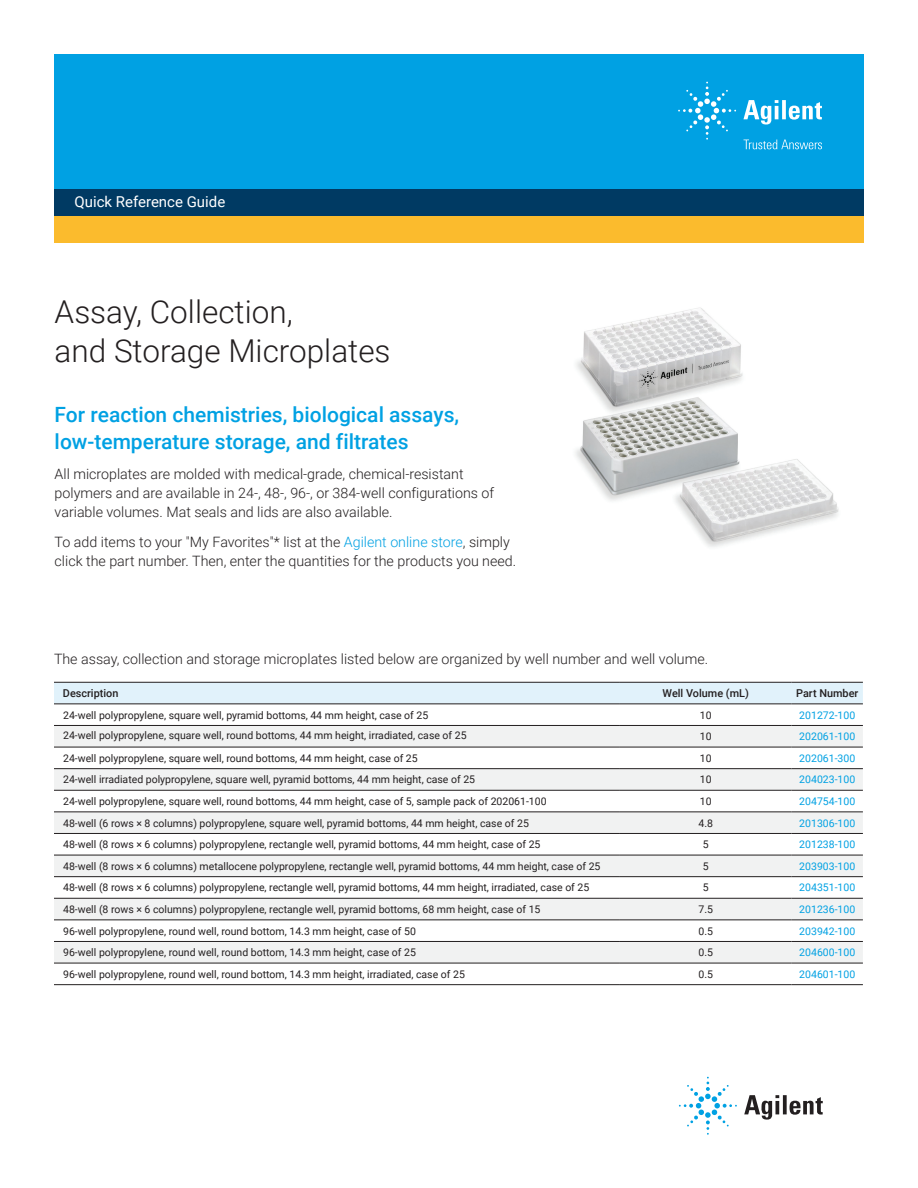
<style>
.page{position:relative;width:918px;height:1188px;background:#fff}
.page>*{position:absolute;margin:0;border:0;box-sizing:border-box;transform-origin:0 0}
.DATA_headline{font:300 31.5px/39px "Roboto";color:#231f20}
.DATA_subhead_large_b{font:500 21px/27px "Roboto";color:#00a1e3}
.DATA_header{font:15px "Roboto";color:#fff}
.DATA_opener_text{font:300 14.25px/18.8px "Roboto";color:#231f20}
.DATA_table_text_head{font:500 10.8px "Roboto";color:#231f20}
.DATA_table_text{font:10.5px "Roboto";color:#231f20}
.DATA_table_text-2{font:10.5px "Roboto";color:#00a1e3}
.s1{color:#00a1e3}
</style>
<div class="page">
<div style="left:54px;top:54px;width:810px;height:135px;background:#00a1e3"></div>
<div style="left:54px;top:216px;width:810px;height:27px;background:#fbbb2d"></div>
<div style="left:54px;top:189px;width:810px;height:27px;background:#003a63"></div>
<img style="left:575px;top:307px;width:264px;height:240px">
<div style="left:54px;top:683px;width:809px;height:21px;background:#e1f2fb"></div>
<svg style="left:54px;top:726px;width:809px;height:64px;fill:#f1f2f2"></svg>
<svg style="left:54px;top:811px;width:566px;height:1px"></svg>
<svg style="left:620px;top:811px;width:243px;height:152px;fill:#f1f2f2"></svg>
<svg style="left:54px;top:813px;width:566px;height:150px;fill:#f1f2f2"></svg>
<hr style="left:54px;top:790px;width:566px;height:1px;background:#231f20">
<hr style="left:620px;top:790px;width:172px;height:1px;background:#231f20">
<hr style="left:792px;top:790px;width:71px;height:1px;background:#231f20">
<hr style="left:54px;top:855px;width:566px;height:1px;background:#231f20">
<hr style="left:620px;top:855px;width:172px;height:1px;background:#231f20">
<hr style="left:792px;top:855px;width:71px;height:1px;background:#231f20">
<hr style="left:54px;top:876px;width:566px;height:1px;background:#231f20">
<hr style="left:620px;top:876px;width:172px;height:1px;background:#231f20">
<hr style="left:792px;top:876px;width:71px;height:1px;background:#231f20">
<hr style="left:54px;top:898px;width:566px;height:1px;background:#231f20">
<hr style="left:620px;top:898px;width:172px;height:1px;background:#231f20">
<hr style="left:792px;top:898px;width:71px;height:1px;background:#231f20">
<hr style="left:54px;top:920px;width:566px;height:1px;background:#231f20">
<hr style="left:620px;top:920px;width:172px;height:1px;background:#231f20">
<hr style="left:792px;top:920px;width:71px;height:1px;background:#231f20">
<hr style="left:54px;top:941px;width:566px;height:1px;background:#231f20">
<hr style="left:620px;top:941px;width:172px;height:1px;background:#231f20">
<hr style="left:792px;top:941px;width:71px;height:1px;background:#231f20">
<hr style="left:54px;top:963px;width:566px;height:1px;background:#231f20">
<hr style="left:620px;top:963px;width:172px;height:1px;background:#231f20">
<hr style="left:792px;top:963px;width:71px;height:1px;background:#231f20">
<hr style="left:54px;top:984px;width:566px;height:1px;background:#231f20">
<hr style="left:620px;top:984px;width:172px;height:1px;background:#231f20">
<hr style="left:792px;top:984px;width:71px;height:1px;background:#231f20">
<hr style="left:54px;top:682px;width:566px;height:1px;background:#231f20">
<hr style="left:620px;top:682px;width:172px;height:1px;background:#231f20">
<hr style="left:792px;top:682px;width:71px;height:1px;background:#231f20">
<hr style="left:54px;top:704px;width:566px;height:1px;background:#231f20">
<hr style="left:620px;top:704px;width:172px;height:1px;background:#231f20">
<hr style="left:792px;top:704px;width:71px;height:1px;background:#231f20">
<hr style="left:620px;top:725px;width:172px;height:1px;background:#231f20">
<hr style="left:792px;top:725px;width:71px;height:1px;background:#231f20">
<hr style="left:620px;top:747px;width:172px;height:1px;background:#231f20">
<hr style="left:792px;top:747px;width:71px;height:1px;background:#231f20">
<hr style="left:54px;top:768px;width:566px;height:1px;background:#231f20">
<hr style="left:620px;top:768px;width:172px;height:1px;background:#231f20">
<hr style="left:792px;top:768px;width:71px;height:1px;background:#231f20">
<hr style="left:54px;top:725px;width:566px;height:1px;background:#231f20">
<hr style="left:54px;top:747px;width:566px;height:1px;background:#231f20">
<hr style="left:54px;top:812px;width:566px;height:1px;background:#231f20">
<hr style="left:620px;top:812px;width:172px;height:1px;background:#231f20">
<hr style="left:792px;top:812px;width:71px;height:1px;background:#231f20">
<hr style="left:54px;top:833px;width:566px;height:1px;background:#231f20">
<hr style="left:620px;top:833px;width:172px;height:1px;background:#231f20">
<hr style="left:792px;top:833px;width:71px;height:1px;background:#231f20">
<svg style="left:744px;top:1095px;width:79px;height:25px"></svg>
<svg style="left:679px;top:1077px;width:58px;height:58px"></svg>
<svg style="left:743px;top:100px;width:79px;height:25px"></svg>
<svg style="left:678px;top:82px;width:58px;height:58px"></svg>
<svg style="left:744px;top:140px;width:78px;height:9px"></svg>
<p class="DATA_header" style="left:75px;top:191px;width:152px">Quick Reference Guide</p>
<p class="DATA_headline" style="left:55px;top:291px;width:337px">Assay, Collection,<br>and Storage Microplates</p>
<p class="DATA_subhead_large_b" style="left:55px;top:400px;width:406px">For reaction chemistries, biological assays, low-temperature storage, and filtrates</p>
<p class="DATA_opener_text" style="left:55px;top:464px;width:441px">All microplates are molded with medical-grade, chemical-resistant polymers and are available in 24-, 48-, 96-, or 384-well configurations of variable volumes. Mat seals and lids are also available.</p>
<p class="DATA_opener_text" style="left:55px;top:532px;width:463px">To add items to your "My Favorites"* list at the <span class="s1">Agilent online store</span>, simply click the part number. Then, enter the quantities for the products you need.</p>
<p class="DATA_opener_text" style="left:54px;top:649px;width:656px">The assay, collection and storage microplates listed below are organized by well number and well volume.</p>
<p class="DATA_table_text_head" style="left:63px;top:686px;width:57px">Description</p>
<p class="DATA_table_text_head" style="left:663px;top:686px;width:88px">Well Volume (mL)</p>
<p class="DATA_table_text_head" style="left:796px;top:686px;width:64px">Part Number</p>
<p class="DATA_table_text" style="left:63px;top:708px;width:367px">24-well polypropylene, square well, pyramid bottoms, 44 mm height, case of 25</p>
<p class="DATA_table_text" style="left:700px;top:708px;width:13px">10</p>
<p class="DATA_table_text-2" style="left:799px;top:708px;width:58px">201272-100</p>
<p class="DATA_table_text" style="left:63px;top:728px;width:405px">24-well polypropylene, square well, round bottoms, 44 mm height, irradiated, case of 25</p>
<p class="DATA_table_text" style="left:700px;top:729px;width:13px">10</p>
<p class="DATA_table_text-2" style="left:799px;top:729px;width:58px">202061-100</p>
<p class="DATA_table_text" style="left:63px;top:751px;width:356px">24-well polypropylene, square well, round bottoms, 44 mm height, case of 25</p>
<p class="DATA_table_text" style="left:700px;top:751px;width:13px">10</p>
<p class="DATA_table_text-2" style="left:799px;top:751px;width:58px">202061-300</p>
<p class="DATA_table_text" style="left:63px;top:772px;width:413px">24-well irradiated polypropylene, square well, pyramid bottoms, 44 mm height, case of 25</p>
<p class="DATA_table_text" style="left:700px;top:772px;width:13px">10</p>
<p class="DATA_table_text-2" style="left:799px;top:772px;width:58px">204023-100</p>
<p class="DATA_table_text" style="left:63px;top:794px;width:485px">24-well polypropylene, square well, round bottoms, 44 mm height, case of 5, sample pack of 202061-100</p>
<p class="DATA_table_text" style="left:700px;top:794px;width:13px">10</p>
<p class="DATA_table_text-2" style="left:799px;top:794px;width:58px">204754-100</p>
<p class="DATA_table_text" style="left:63px;top:816px;width:467px">48-well (6 rows × 8 columns) polypropylene, square well, pyramid bottoms, 44 mm height, case of 25</p>
<p class="DATA_table_text" style="left:699px;top:816px;width:16px">4.8</p>
<p class="DATA_table_text-2" style="left:799px;top:816px;width:58px">201306-100</p>
<p class="DATA_table_text" style="left:63px;top:837px;width:479px">48-well (8 rows × 6 columns) polypropylene, rectangle well, pyramid bottoms, 44 mm height, case of 25</p>
<p class="DATA_table_text" style="left:703px;top:837px;width:7px">5</p>
<p class="DATA_table_text-2" style="left:799px;top:837px;width:58px">201238-100</p>
<p class="DATA_table_text" style="left:63px;top:859px;width:539px">48-well (8 rows × 6 columns) metallocene polypropylene, rectangle well, pyramid bottoms, 44 mm height, case of 25</p>
<p class="DATA_table_text" style="left:703px;top:859px;width:7px">5</p>
<p class="DATA_table_text-2" style="left:799px;top:859px;width:58px">203903-100</p>
<p class="DATA_table_text" style="left:63px;top:880px;width:528px">48-well (8 rows × 6 columns) polypropylene, rectangle well, pyramid bottoms, 44 mm height, irradiated, case of 25</p>
<p class="DATA_table_text" style="left:703px;top:880px;width:7px">5</p>
<p class="DATA_table_text-2" style="left:799px;top:880px;width:58px">204351-100</p>
<p class="DATA_table_text" style="left:63px;top:902px;width:479px">48-well (8 rows × 6 columns) polypropylene, rectangle well, pyramid bottoms, 68 mm height, case of 15</p>
<p class="DATA_table_text" style="left:699px;top:902px;width:16px">7.5</p>
<p class="DATA_table_text-2" style="left:799px;top:902px;width:58px">201236-100</p>
<p class="DATA_table_text" style="left:63px;top:924px;width:354px">96-well polypropylene, round well, round bottom, 14.3 mm height, case of 50</p>
<p class="DATA_table_text" style="left:699px;top:924px;width:16px">0.5</p>
<p class="DATA_table_text-2" style="left:799px;top:924px;width:58px">203942-100</p>
<p class="DATA_table_text" style="left:63px;top:945px;width:354px">96-well polypropylene, round well, round bottom, 14.3 mm height, case of 25</p>
<p class="DATA_table_text" style="left:699px;top:945px;width:16px">0.5</p>
<p class="DATA_table_text-2" style="left:799px;top:945px;width:58px">204600-100</p>
<p class="DATA_table_text" style="left:63px;top:967px;width:403px">96-well polypropylene, round well, round bottom, 14.3 mm height, irradiated, case of 25</p>
<p class="DATA_table_text" style="left:699px;top:967px;width:16px">0.5</p>
<p class="DATA_table_text-2" style="left:799px;top:967px;width:58px">204601-100</p>
</div>
